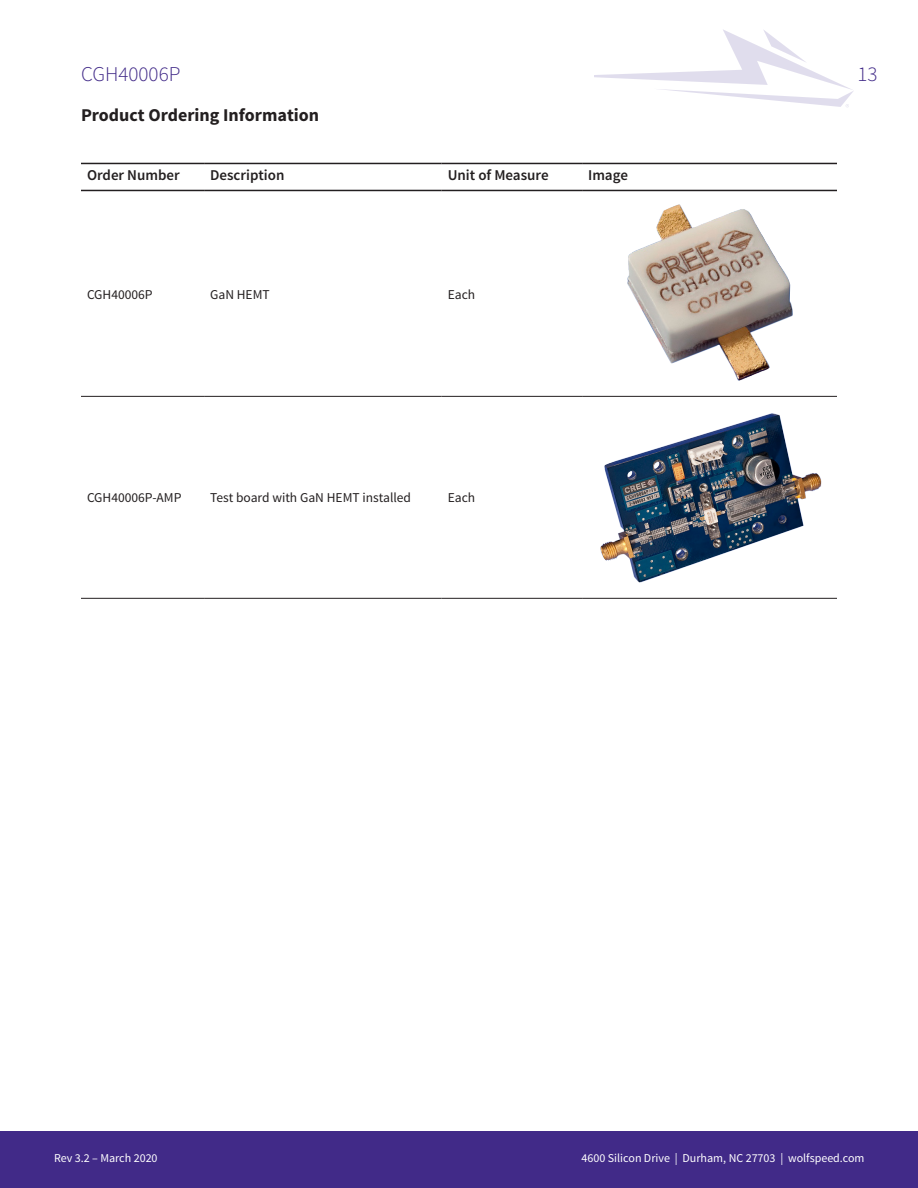
<style>
.page{position:relative;width:918px;height:1188px;background:#fff}
.page>*{position:absolute;margin:0;border:0;box-sizing:border-box;transform-origin:0 0}
.t1{font:300 21px "Source Sans Pro";color:#412a88}
.Section{font:700 18px "Source Sans Pro";color:#231f20}
.t2{font:600 15px "Source Sans Pro";color:#231f20}
.t3{font:13.5px "Source Sans Pro";color:#231f20}
.t4{font:12px "Source Sans Pro";color:#fff}
</style>
<div class="page">
<svg style="left:594px;top:29px;width:259px;height:78px"></svg>
<div style="left:0;top:1131px;width:918px;height:57px;background:#412a88"></div>
<hr style="left:81px;top:396px;width:123px;height:1px;background:#231f20">
<hr style="left:204px;top:396px;width:238px;height:1px;background:#231f20">
<hr style="left:442px;top:396px;width:140px;height:1px;background:#231f20">
<hr style="left:582px;top:396px;width:255px;height:1px;background:#231f20">
<hr style="left:81px;top:598px;width:123px;height:1px;background:#231f20">
<hr style="left:204px;top:598px;width:238px;height:1px;background:#231f20">
<hr style="left:442px;top:598px;width:140px;height:1px;background:#231f20">
<hr style="left:582px;top:598px;width:255px;height:1px;background:#231f20">
<hr style="left:81px;top:163px;width:123px;height:1px;background:#231f20">
<hr style="left:204px;top:163px;width:238px;height:1px;background:#231f20">
<hr style="left:442px;top:163px;width:140px;height:1px;background:#231f20">
<hr style="left:582px;top:163px;width:255px;height:1px;background:#231f20">
<hr style="left:81px;top:190px;width:123px;height:1px;background:#231f20">
<hr style="left:204px;top:190px;width:238px;height:1px;background:#231f20">
<hr style="left:442px;top:190px;width:140px;height:1px;background:#231f20">
<hr style="left:582px;top:190px;width:255px;height:1px;background:#231f20">
<img style="left:627px;top:204px;width:166px;height:177px">
<img style="left:600px;top:413px;width:222px;height:169px">
<h1 class="t1" style="left:81px;top:61px;width:101px">CGH40006P</h1>
<h1 class="t1" style="left:857px;top:61px;width:22px">13</h1>
<p class="Section" style="left:81px;top:103px;width:240px">Product Ordering Information</p>
<p class="t2" style="left:87px;top:165px;width:94px">Order Number</p>
<p class="t2" style="left:210px;top:165px;width:76px">Description</p>
<p class="t2" style="left:448px;top:165px;width:102px">Unit of Measure</p>
<p class="t2" style="left:588px;top:165px;width:41px">Image</p>
<p class="t3" style="left:87px;top:286px;width:67px">CGH40006P</p>
<p class="t3" style="left:210px;top:286px;width:61px">GaN HEMT</p>
<p class="t3" style="left:448px;top:286px;width:29px">Each</p>
<p class="t3" style="left:87px;top:490px;width:96px">CGH40006P-AMP</p>
<p class="t3" style="left:210px;top:490px;width:202px">Test board with GaN HEMT installed</p>
<p class="t3" style="left:448px;top:490px;width:29px">Each</p>
<p class="t4" style="left:54px;top:1150px;width:105px">Rev 3.2 – March 2020</p>
<p class="t4" style="left:582px;top:1150px;width:284px">4600 Silicon Drive | Durham, NC 27703 | wolfspeed.com</p>
</div>
